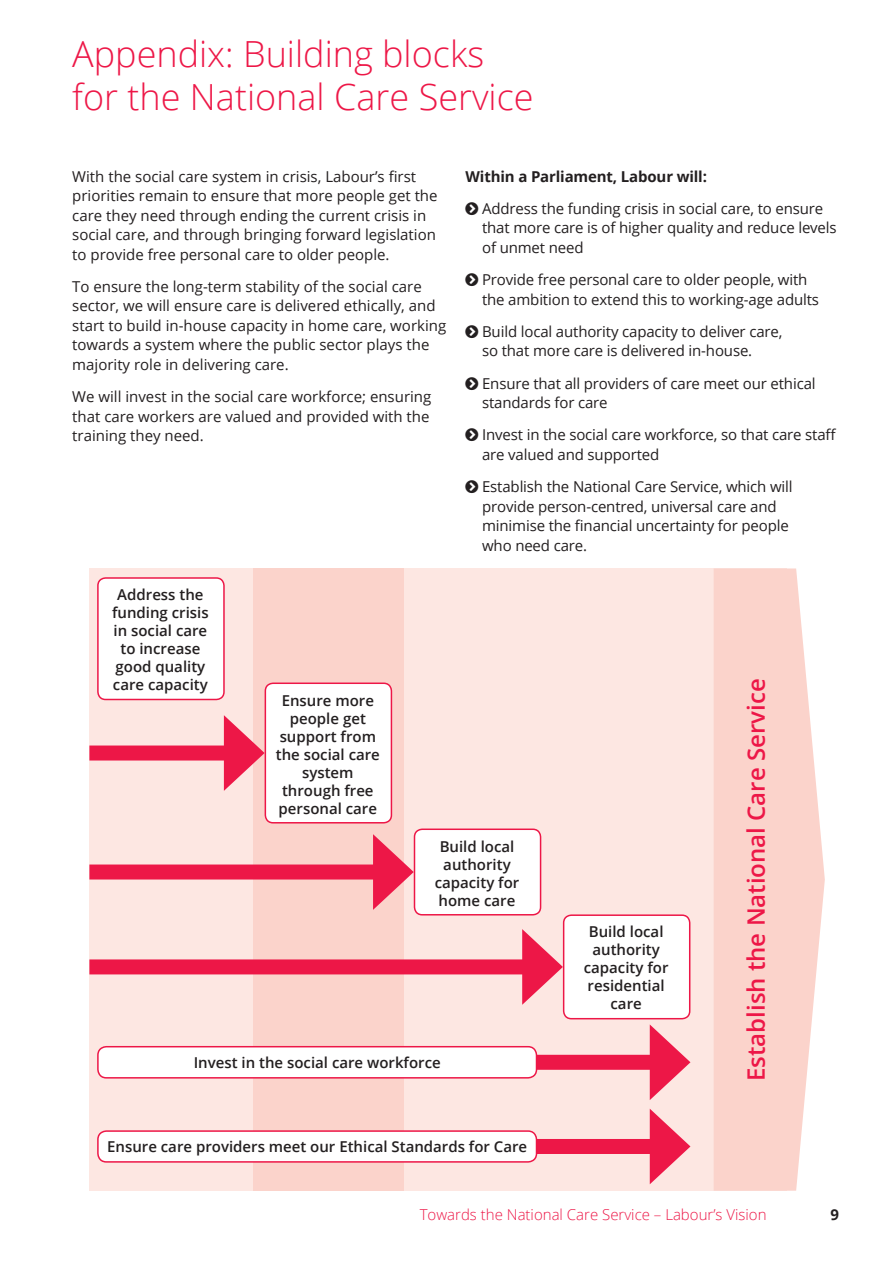
<style>
.page{position:relative;width:893px;height:1263px;background:#fff}
.page>*{position:absolute;margin:0;border:0;box-sizing:border-box;transform-origin:0 0}
.t1{font:300 36px/43.2px "Open Sans";color:#ed1747}
.t2{font:600 24px "Open Sans";color:#ed1747}
.t3{font:15px/19.5px "Open Sans";letter-spacing:-.01em;color:#231f20}
.t4{font:600 15px/18px "Open Sans";color:#231f20;text-align:center}
.t5{font:300 15px "Open Sans";color:#ed1747}
.t6{font:700 15px "Open Sans";letter-spacing:-.01em;color:#231f20}
</style>
<div class="page">
<div style="left:89px;top:568px;width:698px;height:623px;background:#fde7e2"></div>
<div style="left:253px;top:568px;width:151px;height:623px;background:#fbd3cb"></div>
<div style="left:98px;top:578px;width:126px;height:121px;background:#fff;border-radius:8px"></div>
<div style="left:97px;top:577px;width:128px;height:123px;border:2px solid #ed1747;border-radius:8px"></div>
<div style="left:265px;top:683px;width:126px;height:140px;background:#fff;border-radius:8px"></div>
<div style="left:265px;top:682px;width:127px;height:141px;border:2px solid #ed1747;border-radius:8px"></div>
<div style="left:414px;top:829px;width:127px;height:86px;background:#fff;border-radius:8px"></div>
<div style="left:414px;top:828px;width:127px;height:87px;border:2px solid #ed1747;border-radius:8px"></div>
<div style="left:564px;top:915px;width:126px;height:104px;background:#fff;border-radius:8px"></div>
<div style="left:563px;top:914px;width:127px;height:105px;border:2px solid #ed1747;border-radius:8px"></div>
<svg style="left:714px;top:568px;width:111px;height:623px;background:#fbd8d1"></svg>
<div style="left:89px;top:745px;width:149px;height:15px;background:#ed1747"></div>
<svg style="left:224px;top:715px;width:41px;height:76px"></svg>
<div style="left:89px;top:864px;width:298px;height:15px;background:#ed1747"></div>
<svg style="left:373px;top:834px;width:41px;height:76px"></svg>
<div style="left:89px;top:959px;width:447px;height:15px;background:#ed1747"></div>
<svg style="left:522px;top:929px;width:41px;height:76px"></svg>
<div style="left:217px;top:1055px;width:447px;height:15px;background:#ed1747"></div>
<svg style="left:650px;top:1024px;width:40px;height:76px"></svg>
<div style="left:217px;top:1139px;width:447px;height:15px;background:#ed1747"></div>
<svg style="left:650px;top:1109px;width:40px;height:75px"></svg>
<div style="left:98px;top:1047px;width:438px;height:31px;background:#fff;border-radius:9px"></div>
<div style="left:97px;top:1046px;width:440px;height:32px;border:2px solid #ed1747;border-radius:9px"></div>
<div style="left:98px;top:1131px;width:438px;height:31px;background:#fff;border-radius:9px"></div>
<div style="left:97px;top:1130px;width:440px;height:33px;border:2px solid #ed1747;border-radius:9px"></div>
<p class="t1" style="left:72px;top:31px;width:463px">Appendix: Building blocks for the National Care Service</p>
<p class="t3" style="left:72px;top:166px;width:367px">With the social care system in crisis, Labour’s first priorities remain to ensure that more people get the care they need through ending the current crisis in social care, and through bringing forward legislation to provide free personal care to older people.</p>
<p class="t3" style="left:72px;top:276px;width:375px">To ensure the long-term stability of the social care sector, we will ensure care is delivered ethically, and start to build in-house capacity in home care, working towards a system where the public sector plays the majority role in delivering care.</p>
<p class="t3" style="left:72px;top:386px;width:361px;text-align:justify">We will invest in the social care workforce; ensuring that care workers are valued and provided with the training they need.</p>
<p class="t6" style="left:466px;top:166px;width:243px">Within a Parliament, Labour will:</p>
<p class="t3" style="left:482px;top:198px;width:356px">Address the funding crisis in social care, to ensure that more care is of higher quality and reduce levels of unmet need</p>
<p class="t3" style="left:482px;top:269px;width:338px">Provide free personal care to older people, with the ambition to extend this to working-age adults</p>
<p class="t3" style="left:482px;top:321px;width:302px">Build local authority capacity to deliver care, so that more care is delivered in-house.</p>
<p class="t3" style="left:482px;top:373px;width:335px">Ensure that all providers of care meet our ethical standards for care</p>
<p class="t3" style="left:482px;top:425px;width:356px">Invest in the social care workforce, so that care staff are valued and supported</p>
<p class="t3" style="left:482px;top:477px;width:312px">Establish the National Care Service, which will provide person-centred, universal care and minimise the financial uncertainty for people who need care.</p>
<p class="t4" style="left:112px;top:585px;width:98px">Address the funding crisis in social care to increase good quality care capacity</p>
<p class="t4" style="left:276px;top:691px;width:106px">Ensure more people get support from the social care system through free personal care</p>
<p class="t4" style="left:435px;top:837px;width:86px">Build local authority capacity for home care</p>
<p class="t4" style="left:194px;top:1053px;width:249px">Invest in the social care workforce</p>
<p class="t4" style="left:107px;top:1137px;width:422px">Ensure care providers meet our Ethical Standards for Care</p>
<p class="t4" style="left:584px;top:923px;width:86px">Build local authority capacity for residential care</p>
<p class="t2" style="left:740px;top:1081px;width:404px;rotate:-90deg">Establish the National Care Service</p>
<p class="t5" style="left:420px;top:1205px;width:348px">Towards the National Care Service – Labour’s Vision</p>
<p class="t6" style="left:830px;top:1204px;width:10px">9</p>
</div>
